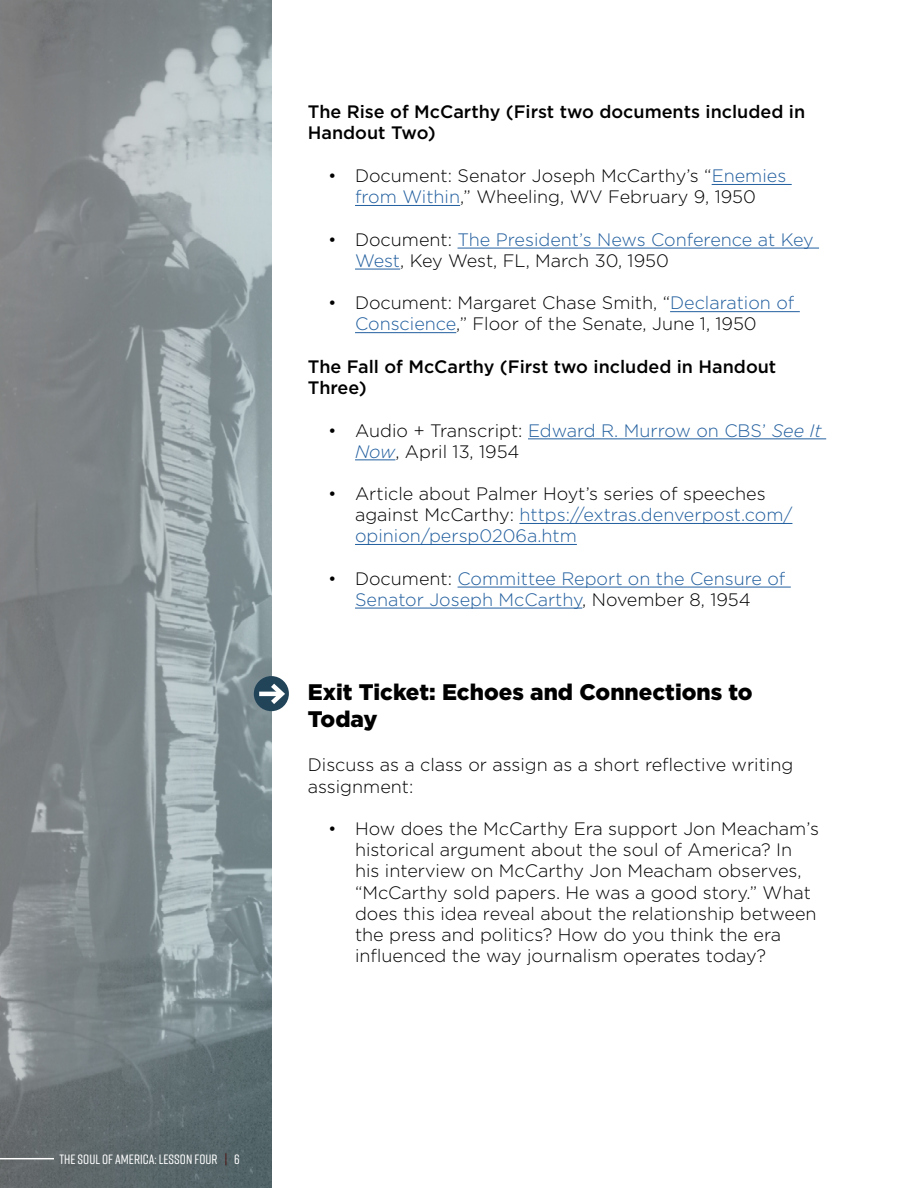
<style>
.page{position:relative;width:918px;height:1188px;background:#fff}
.page>*{position:absolute;margin:0;border:0;box-sizing:border-box;transform-origin:0 0}
.t1{font:900 22.5px/27px "Gotham";color:#000}
.t2{font:300 18px/21px "Gotham";color:#000}
.t3{font:300 18px/21px "Gotham";color:#215e9e}
.t4{font:500 18px/21px "Gotham";color:#000}
.t5{font:500 13.5px "Rift Soft";color:#fff}
.s1{color:#215e9e}
.s2{color:#000}
.s3{font-style:italic;color:#215e9e}
.s4{color:#4b1211}
</style>
<div class="page">
<img style="left:0;top:0;width:271px;height:1188px">
<hr style="left:0;top:1158px;width:54px;height:1px;background:#fff">
<hr style="left:712px;top:184px;width:80px;height:1px;background:#215e9e">
<hr style="left:355px;top:205px;width:105px;height:1px;background:#215e9e">
<hr style="left:458px;top:248px;width:361px;height:1px;background:#215e9e">
<hr style="left:355px;top:269px;width:45px;height:1px;background:#215e9e">
<hr style="left:670px;top:311px;width:130px;height:1px;background:#215e9e">
<hr style="left:355px;top:332px;width:101px;height:1px;background:#215e9e">
<hr style="left:528px;top:439px;width:298px;height:1px;background:#215e9e">
<hr style="left:355px;top:460px;width:40px;height:1px;background:#215e9e">
<hr style="left:519px;top:523px;width:273px;height:1px;background:#215e9e">
<hr style="left:355px;top:544px;width:222px;height:1px;background:#215e9e">
<hr style="left:458px;top:587px;width:333px;height:1px;background:#215e9e">
<hr style="left:355px;top:608px;width:227px;height:1px;background:#215e9e">
<div style="left:254px;top:676px;width:35px;height:35px;background:#224459;border-radius:50%"></div>
<hr style="left:259px;top:692px;width:23px;height:4px;background:#fff">
<svg style="left:266px;top:679px;width:22px;height:30px"></svg>
<p class="t4" style="left:308px;top:101px;width:499px">The Rise of McCarthy (First two documents included in<br>Handout Two)</p>
<p class="t2" style="left:328px;top:165px;width:460px;text-align:center">• Document: Senator Joseph McCarthy’s “<span class="s1">Enemies from Within</span>,” Wheeling, WV February 9, 1950</p>
<p class="t3" style="left:355px;top:229px;width:460px;text-indent:-27px"><span class="s2">• Document:</span> The President’s News Conference at Key<br>West<span class="s2">, Key West, FL, March 30, 1950</span></p>
<p class="t2" style="left:328px;top:292px;width:468px;text-align:center">• Document: Margaret Chase Smith, “<span class="s1">Declaration of<br>Conscience</span>,” Floor of the Senate, June 1, 1950</p>
<p class="t4" style="left:308px;top:356px;width:470px">The Fall of McCarthy (First two included in Handout<br>Three)</p>
<p class="t2" style="left:355px;top:419px;width:468px;text-indent:-27px">• Audio + Transcript: <span class="s1">Edward R. Murrow on CBS’</span> <span class="s3">See It<br>Now</span>, April 13, 1954</p>
<p class="t2" style="left:355px;top:483px;width:439px;text-indent:-27px">• Article about Palmer Hoyt’s series of speeches against McCarthy: <span class="s1">https://extras.denverpost.com/ opinion/persp0206a.htm</span></p>
<p class="t3" style="left:328px;top:568px;width:459px;text-align:center"><span class="s2">• Document:</span> Committee Report on the Censure of<br>Senator Joseph McCarthy<span class="s2">, November 8, 1954</span></p>
<p class="t1" style="left:308px;top:678px;width:446px">Exit Ticket: Echoes and Connections to<br>Today</p>
<p class="t2" style="left:308px;top:754px;width:487px;line-height:21.6px">Discuss as a class or assign as a short reflective writing assignment:</p>
<p class="t2" style="left:355px;top:818px;width:465px;text-indent:-27px">• How does the McCarthy Era support Jon Meacham’s historical argument about the soul of America? In his interview on McCarthy Jon Meacham observes, “McCarthy sold papers. He was a good story.” What does this idea reveal about the relationship between the press and politics? How do you think the era influenced the way journalism operates today?</p>
<p class="t5" style="left:59px;top:1150px;width:182px">THE SOUL OF AMERICA: LESSON FOUR <span class="s4">|</span> 6</p>
</div>
